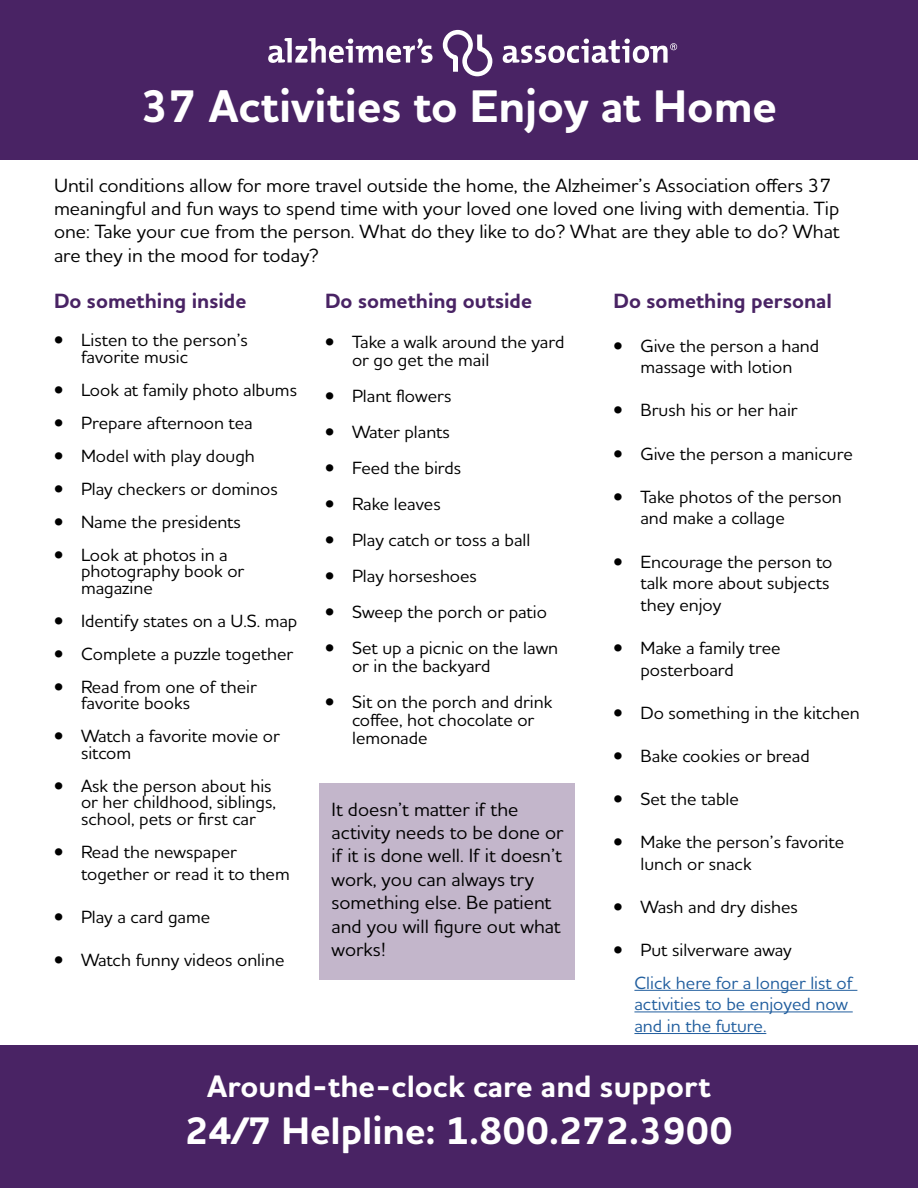
<style>
.page{position:relative;width:918px;height:1188px;background:#fff}
.page>*{position:absolute;margin:0;border:0;box-sizing:border-box;transform-origin:0 0}
.t1{font:700 46.5px "Houschka Alt Pro";color:#fff}
.t2{font:700 39px "Houschka Alt Pro";color:#fff}
.t3{font:700 31.5px "Houschka Alt Pro";color:#fff}
.t4{font:700 21px "Houschka Alt Pro";color:#492364}
.t5{font:500 19.5px/23.4px "Houschka Alt Pro";color:#000}
.t6{font:500 18px/16.5px "Houschka Alt Pro";color:#000}
.t7{font:500 18px/21.6px "Houschka Alt Pro";color:#215e9e}
</style>
<div class="page">
<div style="left:320px;top:783px;width:255px;height:196px;background:#c3b6cb"></div>
<div style="left:0;top:0;width:918px;height:160px;background:#492364"></div>
<div style="left:0;top:1045px;width:918px;height:143px;background:#492364"></div>
<hr style="left:634px;top:990px;width:223px;height:1px;background:#215e9e">
<hr style="left:634px;top:1011px;width:219px;height:1px;background:#215e9e">
<hr style="left:634px;top:1033px;width:132px;height:1px;background:#215e9e">
<svg style="left:443px;top:30px;width:49px;height:46px"></svg>
<svg style="left:268px;top:38px;width:165px;height:25px"></svg>
<svg style="left:503px;top:39px;width:174px;height:24px"></svg>
<h1 class="t1" style="left:141px;top:76px;width:638px">37 Activities to Enjoy at Home</h1>
<p class="t5" style="left:54px;top:173px;width:787px">Until conditions allow for more travel outside the home, the Alzheimer’s Association offers 37 meaningful and fun ways to spend time with your loved one loved one living with dementia. Tip one: Take your cue from the person. What do they like to do? What are they able to do? What are they in the mood for today?</p>
<p class="t4" style="left:54px;top:288px;width:194px">Do something inside</p>
<p class="t6" style="left:81px;top:332px;width:168px;text-indent:-27px">• Listen to the person’s favorite music</p>
<p class="t6" style="left:54px;top:381px;width:245px">• Look at family photo albums</p>
<p class="t6" style="left:54px;top:414px;width:200px">• Prepare afternoon tea</p>
<p class="t6" style="left:54px;top:447px;width:202px">• Model with play dough</p>
<p class="t6" style="left:54px;top:480px;width:225px">• Play checkers or dominos</p>
<p class="t6" style="left:54px;top:513px;width:188px">• Name the presidents</p>
<p class="t6" style="left:81px;top:546px;width:165px;text-indent:-27px">• Look at photos in a photography book or magazine</p>
<p class="t6" style="left:54px;top:612px;width:245px">• Identify states on a U.S. map</p>
<p class="t6" style="left:54px;top:645px;width:241px">• Complete a puzzle together</p>
<p class="t6" style="left:81px;top:678px;width:178px;text-indent:-27px">• Read from one of their favorite books</p>
<p class="t6" style="left:81px;top:728px;width:200px;text-indent:-27px">• Watch a favorite movie or sitcom</p>
<p class="t6" style="left:81px;top:777px;width:196px;text-indent:-27px">• Ask the person about his or her childhood, siblings, school, pets or first car</p>
<p class="t6" style="left:81px;top:841px;width:210px;line-height:21.6px;text-indent:-27px">• Read the newspaper together or read it to them</p>
<p class="t6" style="left:54px;top:908px;width:158px">• Play a card game</p>
<p class="t6" style="left:54px;top:951px;width:232px">• Watch funny videos online</p>
<p class="t4" style="left:325px;top:288px;width:208px">Do something outside</p>
<p class="t6" style="left:352px;top:332px;width:214px;line-height:18px;text-indent:-27px">• Take a walk around the yard or go get the mail</p>
<p class="t6" style="left:325px;top:387px;width:128px">• Plant flowers</p>
<p class="t6" style="left:325px;top:423px;width:126px">• Water plants</p>
<p class="t6" style="left:325px;top:459px;width:138px">• Feed the birds</p>
<p class="t6" style="left:325px;top:495px;width:117px">• Rake leaves</p>
<p class="t6" style="left:325px;top:531px;width:207px">• Play catch or toss a ball</p>
<p class="t6" style="left:325px;top:567px;width:153px">• Play horseshoes</p>
<p class="t6" style="left:325px;top:603px;width:223px">• Sweep the porch or patio</p>
<p class="t6" style="left:352px;top:638px;width:208px;line-height:18px;text-indent:-27px">• Set up a picnic on the lawn or in the backyard</p>
<p class="t6" style="left:352px;top:692px;width:202px;line-height:18px;text-indent:-27px">• Sit on the porch and drink coffee, hot chocolate or lemonade</p>
<p class="t5" style="left:332px;top:797px;width:233px">It doesn’t matter if the activity needs to be done or if it is done well. If it doesn’t work, you can always try something else. Be patient and you will figure out what works!</p>
<p class="t4" style="left:613px;top:288px;width:220px">Do something personal</p>
<p class="t6" style="left:613px;top:334px;width:207px;line-height:21.6px;text-align:center">• Give the person a hand massage with lotion</p>
<p class="t6" style="left:613px;top:402px;width:186px">• Brush his or her hair</p>
<p class="t6" style="left:613px;top:445px;width:241px">• Give the person a manicure</p>
<p class="t6" style="left:640px;top:485px;width:203px;line-height:21.6px;text-indent:-27px">• Take photos of the person and make a collage</p>
<p class="t6" style="left:640px;top:550px;width:193px;line-height:21.6px;text-indent:-27px">• Encourage the person to talk more about subjects they enjoy</p>
<p class="t6" style="left:640px;top:637px;width:142px;line-height:21.6px;text-indent:-27px">• Make a family tree posterboard</p>
<p class="t6" style="left:613px;top:704px;width:248px">• Do something in the kitchen</p>
<p class="t6" style="left:613px;top:747px;width:198px">• Bake cookies or bread</p>
<p class="t6" style="left:613px;top:790px;width:127px">• Set the table</p>
<p class="t6" style="left:640px;top:831px;width:205px;line-height:21.6px;text-indent:-27px">• Make the person’s favorite lunch or snack</p>
<p class="t6" style="left:613px;top:898px;width:186px">• Wash and dry dishes</p>
<p class="t6" style="left:613px;top:942px;width:180px">• Put silverware away</p>
<p class="t7" style="left:634px;top:971px;width:220px">Click here for a longer list of activities to be enjoyed now and in the future.</p>
<h3 class="t3" style="left:207px;top:1066px;width:505px">Around-the-clock care and support</h3>
<h2 class="t2" style="left:185px;top:1106px;width:549px">24/7 Helpline: 1.800.272.3900</h2>
</div>
